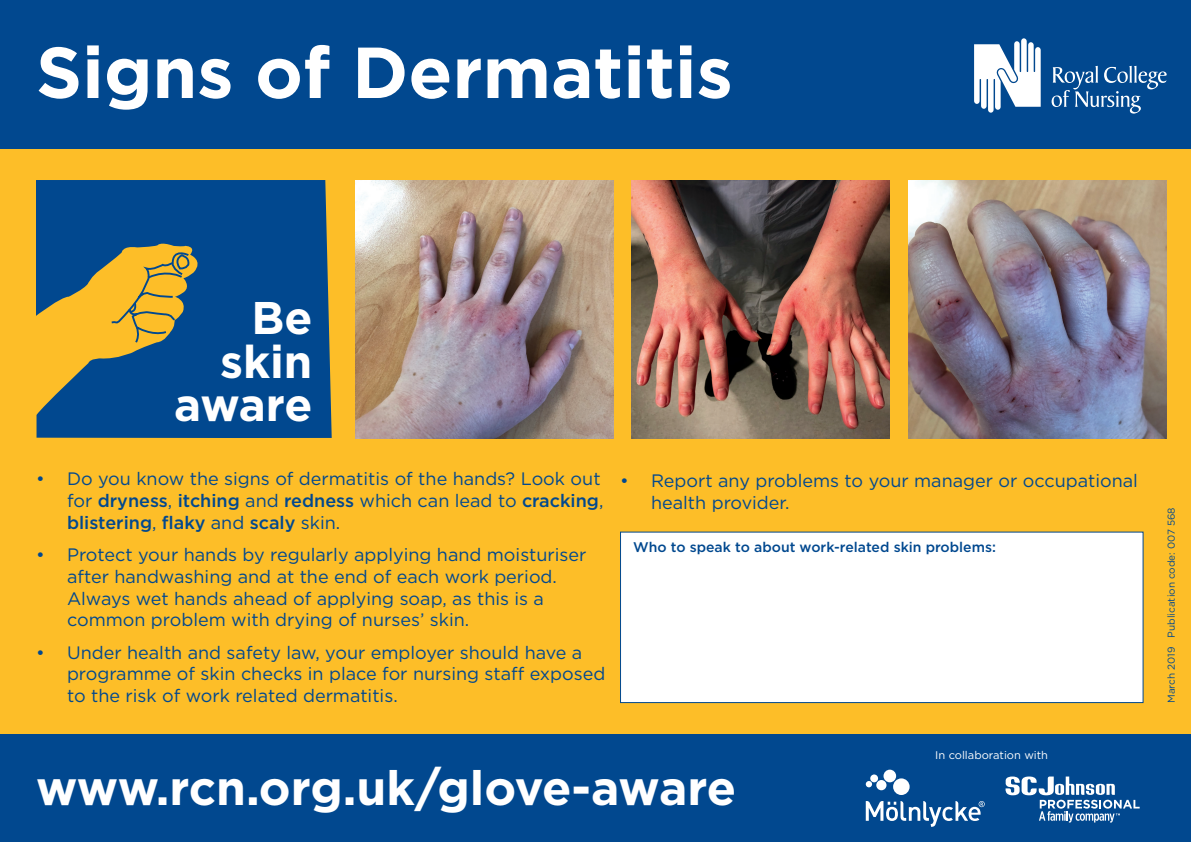
<style>
.page{position:relative;width:1191px;height:842px;background:#fdbe28}
.page>*{position:absolute;margin:0;border:0;box-sizing:border-box;transform-origin:0 0}
.Body_text{font:700 72px "Gotham";color:#fff}
.Body_text-2{font:700 48px "Gotham";letter-spacing:-.01em;color:#fff}
.Body_text-3{font:700 45.7px/43.6px "Gotham";color:#fff;text-align:right}
.Body_text-4{font:18px/21.6px "Gotham";color:#01488f}
.Body_text-5{font:500 14px "Gotham";color:#01488f}
.t1{font:11.1px "Gotham";color:#fff}
.Body_text-6{font:10px "Gotham";color:#01488f}
.s1{font-weight:500}
</style>
<div class="page">
<div style="left:0;top:734px;width:1191px;height:108px;background:#01488f"></div>
<div style="left:0;top:0;width:1191px;height:149px;background:#01488f"></div>
<svg style="left:1051px;top:66px;width:115px;height:48px"></svg>
<svg style="left:974px;top:38px;width:66px;height:75px"></svg>
<svg style="left:36px;top:180px;width:296px;height:258px;fill:#01488f"></svg>
<img style="left:355px;top:180px;width:258px;height:258px">
<img style="left:632px;top:180px;width:258px;height:258px">
<img style="left:909px;top:180px;width:257px;height:258px">
<div style="left:620px;top:532px;width:523px;height:171px;background:#fff;border:1px solid #01488f"></div>
<svg style="left:1005px;top:776px;width:134px;height:46px"></svg>
<svg style="left:865px;top:770px;width:119px;height:57px"></svg>
<p class="Body_text" style="left:36px;top:25px;width:698px">Signs of Dermatitis</p>
<p class="Body_text-3" style="left:174px;top:296px;width:140px">Be skin aware</p>
<p class="Body_text-4" style="left:67px;top:468px;width:538px;text-indent:-31px">• Do you know the signs of dermatitis of the hands? Look out for <span class="s1">dryness</span>, <span class="s1">itching</span> and <span class="s1">redness</span> which can lead to <span class="s1">cracking</span>, <span class="s1">blistering</span>, <span class="s1">flaky</span> and <span class="s1">scaly</span> skin.</p>
<p class="Body_text-4" style="left:67px;top:544px;width:521px;text-indent:-31px">• Protect your hands by regularly applying hand moisturiser after handwashing and at the end of each work period.<br>Always wet hands ahead of applying soap, as this is a common problem with drying of nurses’ skin.</p>
<p class="Body_text-4" style="left:67px;top:641px;width:540px;text-indent:-31px">• Under health and safety law, your employer should have a programme of skin checks in place for nursing staff exposed to the risk of work related dermatitis.</p>
<p class="Body_text-4" style="left:651px;top:470px;width:488px;text-indent:-31px">• Report any problems to your manager or occupational health provider.</p>
<p class="Body_text-5" style="left:633px;top:538px;width:364px">Who to speak to about work-related skin problems:</p>
<p class="t1" style="left:935px;top:748px;width:114px">In collaboration with</p>
<p class="Body_text-2" style="left:36px;top:756px;width:701px">www.rcn.org.uk/glove-aware</p>
<p class="Body_text-6" style="left:1165px;top:703px;width:197px;rotate:-90deg">March 2019 Publication code: 007 568</p>
</div>
